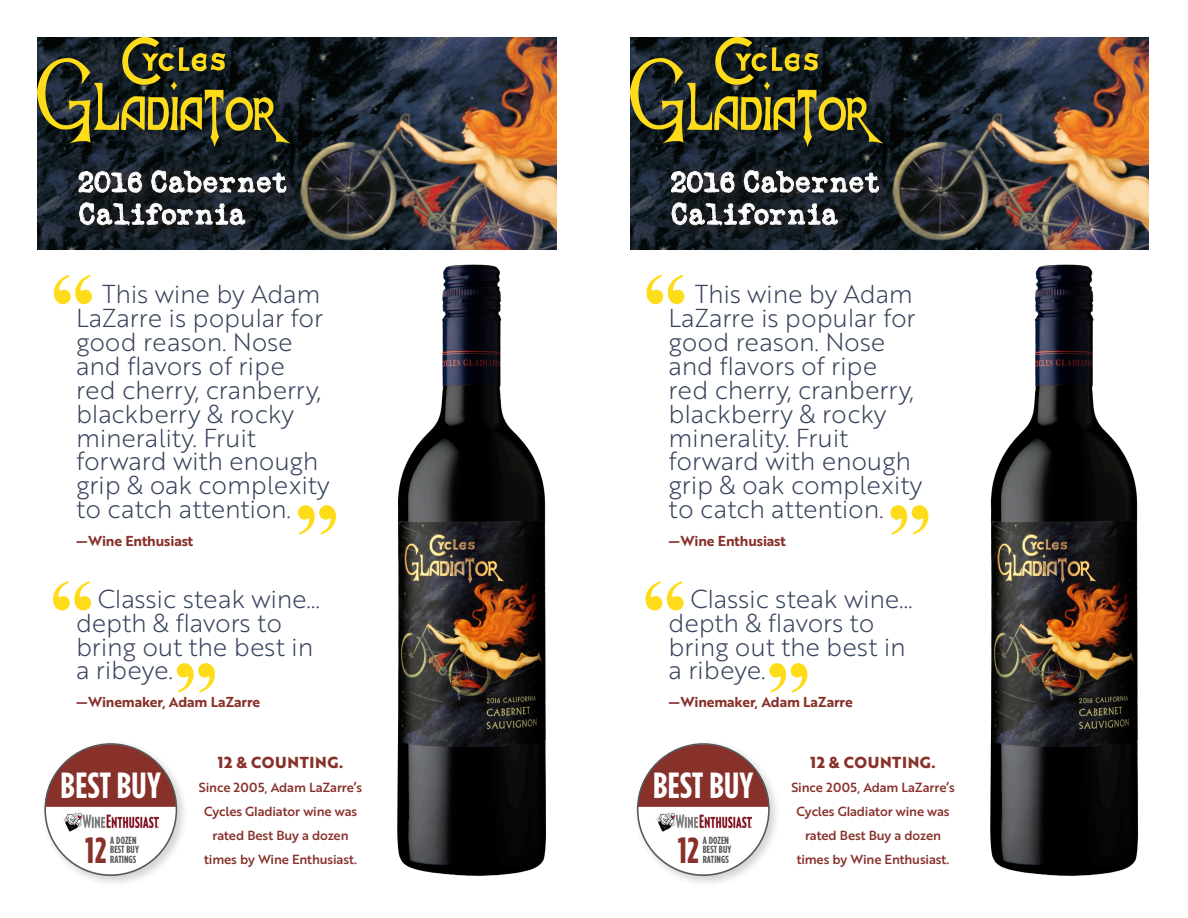
<style>
.page{position:relative;width:1188px;height:918px;background:#fff}
.page>*{position:absolute;margin:0;border:0;box-sizing:border-box;transform-origin:0 0}
.t1{font:700 36.3px "Gotham Condensed";letter-spacing:.01em;color:#fff}
.t2{font:700 36.3px "Gotham Condensed";color:#88312a}
.t3{font:28.8px "Love Letter Typewriter";letter-spacing:-.01em;color:#fff}
.t4{font:25.2px/23.9px "Brother 1816 Light";letter-spacing:-.01em;color:#37425c}
.t5{font:700 15.45px "Brother 1816 Extra";letter-spacing:.04em;color:#88312a}
.t6{font:14.1px "Brother 1816 Bold";letter-spacing:-.01em;color:#88312a}
.t7{font:12.9px/24px "Brother 1816 Medium";letter-spacing:-.01em;color:#88312a;text-align:center}
.t8{font:700 10.35px/9.3px "Gotham Condensed";letter-spacing:.01em;color:#57585a}
</style>
<div class="page">
<svg style="left:53px;top:581px;width:38px;height:30px"></svg>
<svg style="left:54px;top:275px;width:38px;height:29px"></svg>
<svg style="left:177px;top:663px;width:38px;height:30px"></svg>
<svg style="left:298px;top:505px;width:38px;height:30px"></svg>
<img style="left:38px;top:38px;width:518px;height:211px">
<div style="left:41px;top:739px;width:147px;height:148px;background:#231f20;opacity:.2"></div>
<div style="left:45px;top:743px;width:131px;height:131px;background:#fff;border-radius:50%"></div>
<svg style="left:45px;top:744px;width:131px;height:63px"></svg>
<img style="left:63px;top:812px;width:96px;height:20px">
<img style="left:38px;top:38px;width:252px;height:108px">
<svg style="left:67px;top:158px;width:235px;height:83px;background:#151d24"></svg>
<svg style="left:79px;top:171px;width:63px;height:23px"></svg>
<svg style="left:151px;top:170px;width:135px;height:23px;background:#4b4e52"></svg>
<svg style="left:79px;top:202px;width:166px;height:24px;background:#4a4d51"></svg>
<img style="left:397px;top:264px;width:149px;height:612px">
<svg style="left:646px;top:581px;width:38px;height:30px"></svg>
<svg style="left:646px;top:275px;width:38px;height:29px"></svg>
<svg style="left:769px;top:663px;width:38px;height:30px"></svg>
<svg style="left:890px;top:505px;width:38px;height:30px"></svg>
<img style="left:630px;top:38px;width:519px;height:211px">
<div style="left:634px;top:739px;width:147px;height:148px;background:#231f20;opacity:.2"></div>
<div style="left:638px;top:743px;width:131px;height:131px;background:#fff;border-radius:50%"></div>
<svg style="left:638px;top:744px;width:131px;height:63px"></svg>
<img style="left:656px;top:812px;width:95px;height:20px">
<img style="left:630px;top:38px;width:252px;height:108px">
<svg style="left:660px;top:158px;width:234px;height:83px;background:#151d24"></svg>
<svg style="left:671px;top:171px;width:64px;height:23px"></svg>
<svg style="left:744px;top:170px;width:135px;height:23px;background:#4b4e52"></svg>
<svg style="left:672px;top:202px;width:166px;height:24px;background:#4a4d51"></svg>
<img style="left:990px;top:264px;width:149px;height:612px">
<p class="t3" style="left:78px;top:169px;width:211px">2016 Cabernet</p>
<p class="t3" style="left:78px;top:202px;width:170px">California</p>
<p class="t4" style="left:76px;top:282px;width:255px;text-indent:26px">This wine by Adam<br>LaZarre is popular for good reason. Nose and flavors of ripe red cherry, cranberry, blackberry &amp; rocky minerality. Fruit forward with enough grip &amp; oak complexity to catch attention.</p>
<p class="t6" style="left:76px;top:530px;width:119px">—Wine Enthusiast</p>
<p class="t4" style="left:76px;top:586px;width:246px;text-indent:22px">Classic steak wine… depth &amp; flavors to bring out the best in a ribeye.</p>
<p class="t6" style="left:76px;top:692px;width:186px">—Winemaker, Adam LaZarre</p>
<p class="t1" style="left:61px;top:765px;width:102px">BEST BUY</p>
<p class="t2" style="left:85px;top:829px;width:23px">12</p>
<p class="t8" style="left:110px;top:836px;width:30px">A DOZEN<br>BEST BUY<br>RATINGS</p>
<p class="t5" style="left:218px;top:751px;width:127px">12 &amp; COUNTING.</p>
<p class="t7" style="left:199px;top:775px;width:165px">Since 2005, Adam LaZarre’s<br>Cycles Gladiator wine was rated Best Buy a dozen times by Wine Enthusiast.</p>
<p class="t3" style="left:670px;top:169px;width:211px">2016 Cabernet</p>
<p class="t3" style="left:670px;top:202px;width:170px">California</p>
<p class="t4" style="left:669px;top:282px;width:255px;text-indent:26px">This wine by Adam<br>LaZarre is popular for good reason. Nose and flavors of ripe red cherry, cranberry, blackberry &amp; rocky minerality. Fruit forward with enough grip &amp; oak complexity to catch attention.</p>
<p class="t6" style="left:669px;top:530px;width:119px">—Wine Enthusiast</p>
<p class="t4" style="left:669px;top:586px;width:246px;text-indent:22px">Classic steak wine… depth &amp; flavors to bring out the best in a ribeye.</p>
<p class="t6" style="left:669px;top:692px;width:186px">—Winemaker, Adam LaZarre</p>
<p class="t1" style="left:653px;top:765px;width:102px">BEST BUY</p>
<p class="t2" style="left:678px;top:829px;width:23px">12</p>
<p class="t8" style="left:703px;top:836px;width:30px">A DOZEN<br>BEST BUY<br>RATINGS</p>
<p class="t5" style="left:810px;top:751px;width:127px">12 &amp; COUNTING.</p>
<p class="t7" style="left:791px;top:775px;width:165px">Since 2005, Adam LaZarre’s<br>Cycles Gladiator wine was rated Best Buy a dozen times by Wine Enthusiast.</p>
</div>
